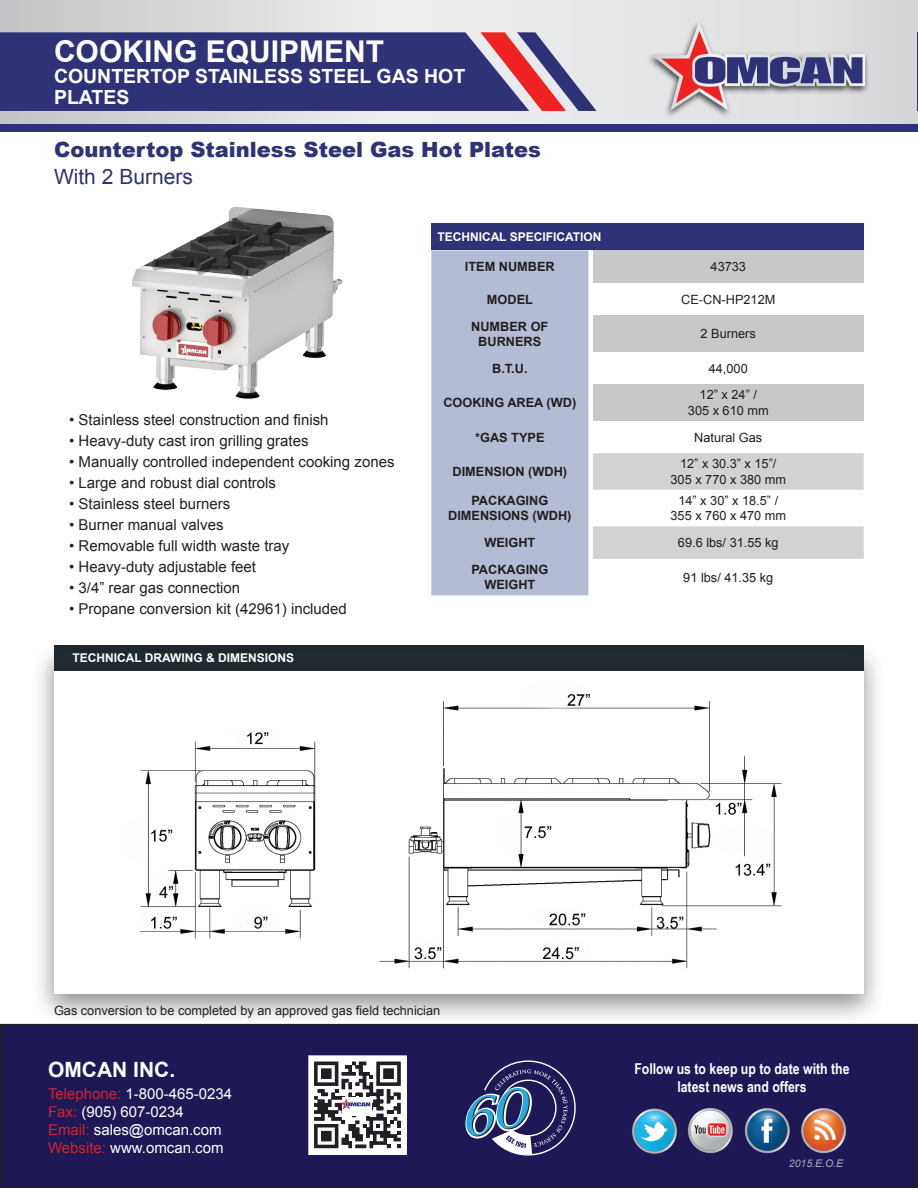
<style>
.page{position:relative;width:918px;height:1188px;background:#fff}
.page>*{position:absolute;margin:0;border:0;box-sizing:border-box;transform-origin:0 0}
.t1{font:700 30px "Arial";color:#fff}
.t2{font:900 21px "Arial";color:#2f3276}
.t3{font:700 21px "Arial";color:#fff}
.t4{font:21px "Arial";color:#2f3276}
.t5{font:700 19.5px/21.6px "Arial";color:#fff}
.t6{font:15px "Arial";color:#231f20}
.t7{font:15px/18px "Arial";color:#fff}
.t8{font:700 15px/18px "Arial Narrow";color:#fff;text-align:center}
.t9{font:12.75px/15.3px "Arial";color:#231f20;text-align:center}
.t10{font:700 12.75px/15.3px "Arial";color:#231f20;text-align:center}
.t11{font:700 12px "Arial";color:#fff}
.t12{font:italic 10.5px "Arial";color:#a8a9ad}
.s1{color:#d1232a}
</style>
<div class="page">
<div style="left:1px;top:1025px;width:916px;height:162px;background:#1f1857"></div>
<div style="left:0;top:1024px;width:918px;height:164px;border:2px solid #231f20"></div>
<img style="left:632px;top:1108px;width:214px;height:46px">
<svg style="left:465px;top:1060px;width:111px;height:96px"></svg>
<svg style="left:308px;top:1055px;width:98px;height:100px;background:#a9a7aa"></svg>
<svg style="left:0;top:0;width:918px;height:124px;background:#dedfe1"></svg>
<svg style="left:0;top:32px;width:597px;height:79px;background:#49437e"></svg>
<div style="left:0;top:124px;width:918px;height:7px;background:#2f3276"></div>
<div style="left:646px;top:20px;width:224px;height:99px;background:#231f20;opacity:.8"></div>
<svg style="left:652px;top:22px;width:213px;height:88px;background:#b9afbd"></svg>
<hr style="left:917px;top:32px;width:1px;height:79px;background:#2f3276">
<div style="left:431px;top:223px;width:433px;height:27px;background:#2f3276"></div>
<div style="left:431px;top:250px;width:157px;height:345px;background:#b4bcd4"></div>
<div style="left:593px;top:250px;width:271px;height:33px;background:#c7c8ca"></div>
<div style="left:593px;top:315px;width:271px;height:37px;background:#c7c8ca"></div>
<div style="left:593px;top:384px;width:271px;height:37px;background:#c7c8ca"></div>
<svg style="left:593px;top:453px;width:271px;height:106px"></svg>
<div style="left:31px;top:640px;width:856px;height:387px;background:#231f20;opacity:.5"></div>
<div style="left:54px;top:652px;width:810px;height:342px;background:#fff"></div>
<img style="left:139px;top:693px;width:643px;height:276px">
<div style="left:54px;top:645px;width:810px;height:25px;background:#202a2f"></div>
<img style="left:132px;top:207px;width:211px;height:192px">
<h1 class="t1" style="left:54px;top:31px;width:332px">COOKING EQUIPMENT</h1>
<h3 class="t5" style="left:54px;top:66px;width:413px">COUNTERTOP STAINLESS STEEL GAS HOT<br>PLATES</h3>
<h2 class="t2" style="left:54px;top:134px;width:489px">Countertop Stainless Steel Gas Hot Plates</h2>
<h2 class="t4" style="left:54px;top:163px;width:140px">With 2 Burners</h2>
<p class="t6" style="left:69px;top:410px;width:261px">• Stainless steel construction and finish</p>
<p class="t6" style="left:69px;top:431px;width:241px">• Heavy-duty cast iron grilling grates</p>
<p class="t6" style="left:69px;top:452px;width:327px">• Manually controlled independent cooking zones</p>
<p class="t6" style="left:69px;top:473px;width:209px">• Large and robust dial controls</p>
<p class="t6" style="left:69px;top:494px;width:163px">• Stainless steel burners</p>
<p class="t6" style="left:69px;top:515px;width:156px">• Burner manual valves</p>
<p class="t6" style="left:69px;top:536px;width:222px">• Removable full width waste tray</p>
<p class="t6" style="left:69px;top:557px;width:189px">• Heavy-duty adjustable feet</p>
<p class="t6" style="left:69px;top:578px;width:173px">• 3/4” rear gas connection</p>
<p class="t6" style="left:69px;top:599px;width:279px">• Propane conversion kit (42961) included</p>
<p class="t11" style="left:72px;top:650px;width:223px">TECHNICAL DRAWING &amp; DIMENSIONS</p>
<p class="t11" style="left:437px;top:229px;width:166px">TECHNICAL SPECIFICATION</p>
<p class="t10" style="left:465px;top:260px;width:91px">ITEM NUMBER</p>
<p class="t9" style="left:711px;top:259px;width:37px">43733</p>
<p class="t10" style="left:487px;top:292px;width:48px">MODEL</p>
<p class="t9" style="left:681px;top:292px;width:96px">CE-CN-HP212M</p>
<p class="t10" style="left:471px;top:319px;width:79px">NUMBER OF<br>BURNERS</p>
<p class="t9" style="left:701px;top:326px;width:57px">2 Burners</p>
<p class="t10" style="left:492px;top:361px;width:37px">B.T.U.</p>
<p class="t9" style="left:709px;top:361px;width:40px">44,000</p>
<p class="t10" style="left:443px;top:395px;width:134px">COOKING AREA (WD)</p>
<p class="t9" style="left:688px;top:388px;width:82px">12” x 24” /<br>305 x 610 mm</p>
<p class="t10" style="left:475px;top:430px;width:71px">*GAS TYPE</p>
<p class="t9" style="left:694px;top:430px;width:70px">Natural Gas</p>
<p class="t10" style="left:452px;top:464px;width:116px">DIMENSION (WDH)</p>
<p class="t9" style="left:671px;top:456px;width:117px">12” x 30.3” x 15”/<br>305 x 770 x 380 mm</p>
<p class="t10" style="left:448px;top:493px;width:125px">PACKAGING<br>DIMENSIONS (WDH)</p>
<p class="t9" style="left:671px;top:493px;width:117px">14” x 30” x 18.5” /<br>355 x 760 x 470 mm</p>
<p class="t10" style="left:484px;top:535px;width:52px">WEIGHT</p>
<p class="t9" style="left:678px;top:535px;width:102px">69.6 lbs/ 31.55 kg</p>
<p class="t10" style="left:471px;top:562px;width:78px">PACKAGING<br>WEIGHT</p>
<p class="t9" style="left:683px;top:570px;width:92px">91 lbs/ 41.35 kg</p>
<p class="t9" style="left:54px;top:1003px;width:388px">Gas conversion to be completed by an approved gas field technician</p>
<h2 class="t3" style="left:48px;top:1042px;width:129px">OMCAN INC.</h2>
<p class="t7" style="left:48px;top:1085px;width:186px"><span class="s1">Telephone:</span> 1-800-465-0234<br><span class="s1">Fax:</span> (905) 607-0234<br><span class="s1">Email:</span> sales@omcan.com<br><span class="s1">Website:</span> www.omcan.com</p>
<h2 class="t3" style="left:48px;top:1056px;width:129px">OMCAN INC.</h2>
<p class="t8" style="left:634px;top:1059px;width:217px">Follow us to keep up to date with the latest news and offers</p>
<p class="t12" style="left:789px;top:1157px;width:56px">2015.E.O.E</p>
</div>
